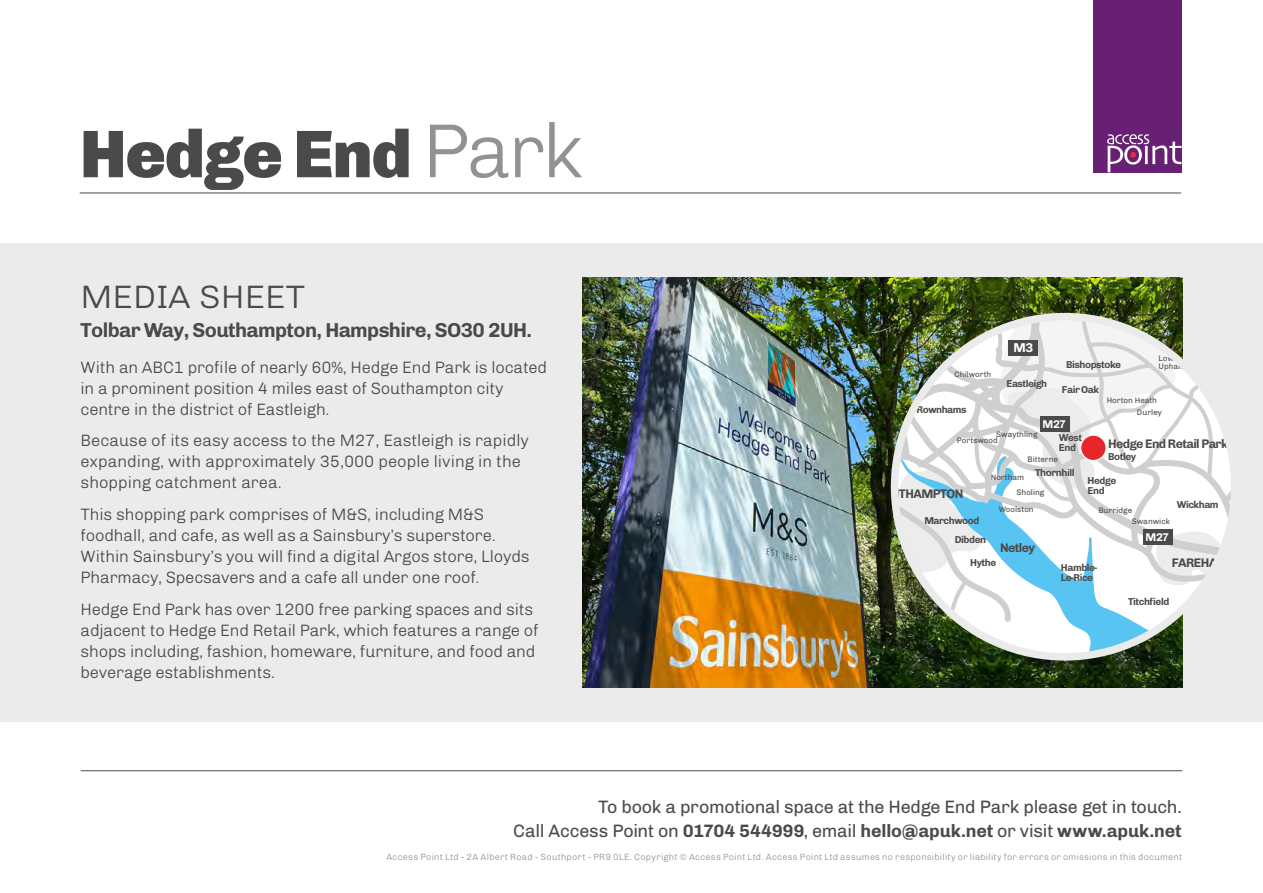
<style>
.page{position:relative;width:1263px;height:893px;background:#fff}
.page>*{position:absolute;margin:0;border:0;box-sizing:border-box;transform-origin:0 0}
.t1{font:900 67.5px "Chivo";letter-spacing:-.02em;color:#4a4a49}
.t2{font:300 32.4px "Chivo";color:#4a4a49;scale:1.06 1}
.t3{font:700 20.25px "Chivo";letter-spacing:-.03em;color:#4a4a49}
.t4{font:18px/24px "Chivo";letter-spacing:-.015em;color:#4a4a49;text-align:right}
.t5{font:300 16.5px/21px "Chivo";letter-spacing:-.01em;color:#4a4a49}
.t6{font:700 12.9px "Chivo";color:#fff}
.t7{font:700 12.45px "Chivo";letter-spacing:-.045em;color:#4b4a49}
.t8{font:700 11.25px "Chivo";color:#fff}
.t9{font:700 10.05px/10.5px "Chivo";letter-spacing:-.045em;color:#4b4a49}
.t10{font:300 9px "Chivo";letter-spacing:.03em;color:#929292}
.t11{font:8.1px/15.6px "Chivo";color:#4b4a49}
.s1{font-weight:300;font-size:76.65px;color:#929292}
.s2{font-weight:700}
</style>
<div class="page">
<div style="left:0;top:243px;width:1263px;height:479px;background:#ebebeb"></div>
<hr style="left:81px;top:770px;width:1101px;height:1px;background:#4a4a49">
<img style="left:583px;top:277px;width:600px;height:411px">
<svg style="left:894px;top:317px;width:335px;height:340px"></svg>
<div style="left:1009px;top:340px;width:29px;height:16px;background:#4b4a49"></div>
<div style="left:1040px;top:416px;width:29px;height:16px;background:#4b4a49"></div>
<div style="left:1143px;top:529px;width:29px;height:15px;background:#4b4a49"></div>
<div style="left:891px;top:313px;width:347px;height:348px;border:8px solid #ebebeb;border-radius:50%"></div>
<div style="left:1093px;top:0;width:89px;height:172px;background:#682075"></div>
<svg style="left:1107px;top:134px;width:74px;height:38px"></svg>
<hr style="left:80px;top:193px;width:1101px;height:1px;background:#4a4a49">
<h1 class="t1" style="left:80px;top:100px;width:505px">Hedge End <span class="s1">Park</span></h1>
<h2 class="t2" style="left:81px;top:272px;width:214px">MEDIA SHEET</h2>
<p class="t3" style="left:81px;top:314px;width:453px">Tolbar Way, Southampton, Hampshire, SO30 2UH.</p>
<p class="t5" style="left:81px;top:355px;width:468px">With an ABC1 profile of nearly 60%, Hedge End Park is located in a prominent position 4 miles east of Southampton city centre in the district of Eastleigh.</p>
<p class="t5" style="left:81px;top:429px;width:450px">Because of its easy access to the M27, Eastleigh is rapidly expanding, with approximately 35,000 people living in the shopping catchment area.</p>
<p class="t5" style="left:81px;top:503px;width:451px">This shopping park comprises of M&amp;S, including M&amp;S foodhall, and cafe, as well as a Sainsbury’s superstore.<br>Within Sainsbury’s you will find a digital Argos store, Lloyds Pharmacy, Specsavers and a cafe all under one roof.</p>
<p class="t5" style="left:81px;top:597px;width:460px">Hedge End Park has over 1200 free parking spaces and sits adjacent to Hedge End Retail Park, which features a range of shops including, fashion, homeware, furniture, and food and beverage establishments.</p>
<p class="t11" style="left:954px;top:366px;width:38px">Chilworth</p>
<p class="t9" style="left:916px;top:405px;width:51px">Rownhams</p>
<p class="t6" style="left:1013px;top:340px;width:21px">M3</p>
<p class="t9" style="left:1006px;top:378px;width:42px">Eastleigh</p>
<p class="t9" style="left:1066px;top:360px;width:56px">Bishopstoke</p>
<p class="t9" style="left:1062px;top:385px;width:39px">Fair Oak</p>
<p class="t11" style="left:1158px;top:354px;width:28px;line-height:8.1px">Lower<br>Upham</p>
<p class="t11" style="left:1107px;top:392px;width:52px">Horton Heath</p>
<p class="t11" style="left:1137px;top:404px;width:27px">Durley</p>
<p class="t8" style="left:1042px;top:417px;width:25px">M27</p>
<p class="t11" style="left:996px;top:427px;width:43px">Swaythling</p>
<p class="t11" style="left:957px;top:432px;width:43px">Portswood</p>
<p class="t11" style="left:1016px;top:469px;width:29px;text-indent:-26px">Northam<br>Sholing</p>
<p class="t11" style="left:999px;top:502px;width:36px">Woolston</p>
<p class="t9" style="left:1059px;top:432px;width:25px">West<br>End</p>
<p class="t7" style="left:1108px;top:437px;width:122px">Hedge End Retail Park</p>
<p class="t9" style="left:1108px;top:451px;width:30px">Botley</p>
<p class="t11" style="left:1027px;top:451px;width:32px">Bitterne</p>
<p class="t9" style="left:1035px;top:468px;width:41px">Thornhill</p>
<p class="t9" style="left:1087px;top:475px;width:30px">Hedge<br>End</p>
<p class="t7" style="left:875px;top:486px;width:89px">SOUTHAMPTON</p>
<p class="t9" style="left:1177px;top:499px;width:43px">Wickham</p>
<p class="t11" style="left:1132px;top:505px;width:40px;line-height:10.6px;text-indent:-33px">Burridge<br>Swanwick</p>
<p class="t9" style="left:955px;top:510px;width:33px;line-height:19.5px;text-indent:-30px">Marchwood<br>Dibden</p>
<p class="t9" style="left:970px;top:557px;width:28px">Hythe</p>
<p class="t8" style="left:1145px;top:530px;width:25px">M27</p>
<p class="t7" style="left:1000px;top:541px;width:37px">Netley</p>
<p class="t7" style="left:1172px;top:555px;width:59px">FAREHAM</p>
<p class="t9" style="left:1061px;top:562px;width:38px;line-height:10.1px">Hamble-<br>Le-Rice</p>
<p class="t9" style="left:1128px;top:596px;width:43px">Titchfield</p>
<p class="t4" style="left:513px;top:793px;width:670px">To book a promotional space at the Hedge End Park please get in touch.<br>Call Access Point on <span class="s2">01704 544999</span>, email <span class="s2">hello@apuk.net</span> or visit <span class="s2">www.apuk.net</span></p>
<p class="t10" style="left:386px;top:850px;width:797px">Access Point Ltd - 2A Albert Road - Southport - PR9 0LE. Copyright © Access Point Ltd. Access Point Ltd assumes no responsibility or liability for errors or omissions in this document</p>
</div>
